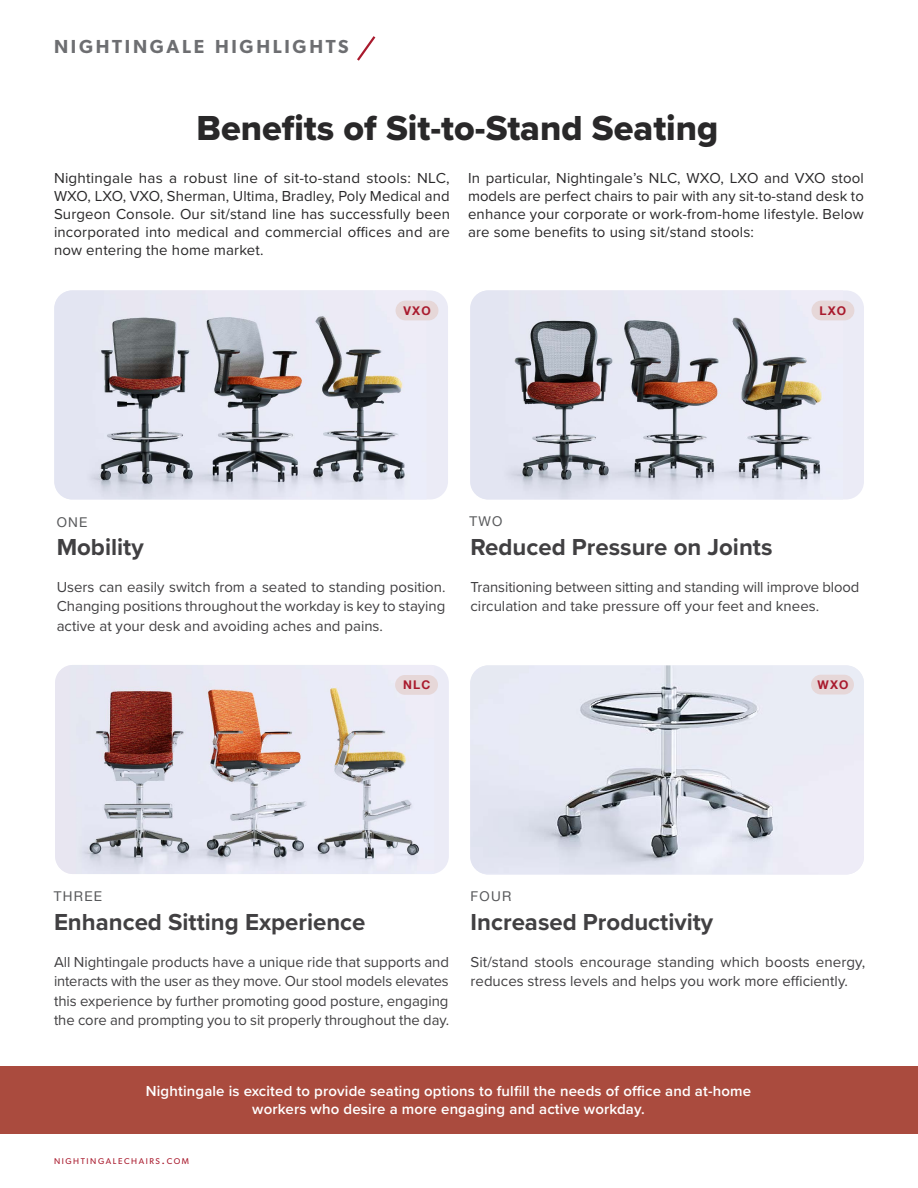
<style>
.page{position:relative;width:918px;height:1188px;background:#fff}
.page>*{position:absolute;margin:0;border:0;box-sizing:border-box;transform-origin:0 0}
.t1{font:36px "Proxima Nova Extrabld";color:#292829}
.t2{font:700 24px "Proxima Nova";color:#414042}
.t3{font:600 18.9px "Gibson";letter-spacing:.145em;color:#6d6e71}
.t4{font:15px/19.5px "Proxima Nova";color:#414042;text-align:justify}
.t5{font:15px/18px "Proxima Nova";letter-spacing:.01em;color:#292829;text-align:justify}
.t6{font:600 15px/18px "Proxima Nova";letter-spacing:.01em;color:#fff;text-align:center}
.t7{font:13.5px "Helvetica Neue";letter-spacing:.09em;color:#58595b}
.t8{font:700 12px "Helvetica Neue";letter-spacing:.09em;color:#a91a2d}
.t9{font:8.4px "Gibson";letter-spacing:.185em;color:#a91a2d}
.s1{font-size:12px}
</style>
<div class="page">
<svg style="left:357px;top:36px;width:19px;height:25px"></svg>
<div style="left:54px;top:290px;width:394px;height:209px;background:#ebebf6;border-radius:18px"></div>
<img style="left:55px;top:290px;width:372px;height:210px">
<img style="left:470px;top:665px;width:394px;height:209px">
<div style="left:470px;top:290px;width:394px;height:209px;background:#ebebf6;border-radius:18px"></div>
<img style="left:470px;top:290px;width:373px;height:210px">
<div style="left:55px;top:665px;width:394px;height:209px;background:#ebebf6;border-radius:18px"></div>
<img style="left:55px;top:665px;width:379px;height:209px">
<div style="left:0;top:1066px;width:918px;height:68px;background:#aa4b3e"></div>
<div style="left:395px;top:675px;width:43px;height:20px;background:#e6d7d8;border-radius:10px"></div>
<div style="left:396px;top:301px;width:42px;height:19px;background:#e6d7d8;border-radius:10px"></div>
<div style="left:811px;top:675px;width:43px;height:19px;background:#e6d7d8;border-radius:10px"></div>
<div style="left:811px;top:301px;width:43px;height:19px;background:#e6d7d8;border-radius:10px"></div>
<p class="t3" style="left:54px;top:36px;width:296px">NIGHTINGALE HIGHLIGHTS</p>
<h1 class="t1" style="left:197px;top:101px;width:523px">Benefits of Sit-to-Stand Seating</h1>
<p class="t5" style="left:54px;top:168px;width:398px">Nightingale has a robust line of sit-to-stand stools: NLC, WXO, LXO, VXO, Sherman, Ultima, Bradley, Poly Medical and Surgeon Console. Our sit/stand line has successfully been incorporated into medical and commercial offices and are now entering the home market.</p>
<p class="t5" style="left:468px;top:168px;width:398px">In particular, Nightingale’s NLC, WXO, LXO and VXO stool models are perfect chairs to pair with any sit-to-stand desk to enhance your corporate or work-from-home lifestyle. Below are some benefits to using sit/stand stools:</p>
<p class="t8" style="left:404px;top:301px;width:29px">VXO</p>
<p class="t7" style="left:57px;top:512px;width:32px">ONE</p>
<p class="t7" style="left:470px;top:511px;width:34px">TWO</p>
<p class="t8" style="left:820px;top:301px;width:28px">LXO</p>
<h2 class="t2" style="left:57px;top:529px;width:89px">Mobility</h2>
<p class="t4" style="left:57px;top:577px;width:390px">Users can easily switch from a seated to standing position.<br>Changing positions throughout the workday is key to staying active at your desk and avoiding aches and pains.</p>
<p class="t8" style="left:403px;top:676px;width:29px">NLC</p>
<h2 class="t2" style="left:471px;top:529px;width:303px">Reduced Pressure on Joints</h2>
<p class="t4" style="left:471px;top:577px;width:390px">Transitioning between sitting and standing will improve blood circulation and take pressure off your feet and knees.</p>
<p class="t8" style="left:818px;top:675px;width:32px">WXO</p>
<p class="t7" style="left:54px;top:886px;width:50px">THREE</p>
<p class="t7" style="left:471px;top:886px;width:42px">FOUR</p>
<h2 class="t2" style="left:54px;top:904px;width:313px">Enhanced Sitting Experience</h2>
<p class="t4" style="left:54px;top:952px;width:397px">All Nightingale products have a unique ride that supports and interacts with the user as they move. Our stool models elevates this experience by further promoting good posture, engaging the core and prompting you to sit properly throughout the day.</p>
<h2 class="t2" style="left:471px;top:904px;width:244px">Increased Productivity</h2>
<p class="t4" style="left:471px;top:952px;width:396px">Sit/stand stools encourage standing which boosts energy, reduces stress levels and helps you work more efficiently.</p>
<p class="t6" style="left:146px;top:1082px;width:607px">Nightingale is excited to provide seating options to fulfill the needs of office and at-home workers who desire a more engaging and active workday.</p>
<p class="t9" style="left:54px;top:1156px;width:137px">NIGHTINGALECHAIRS<span class="s1">.</span>COM</p>
</div>
